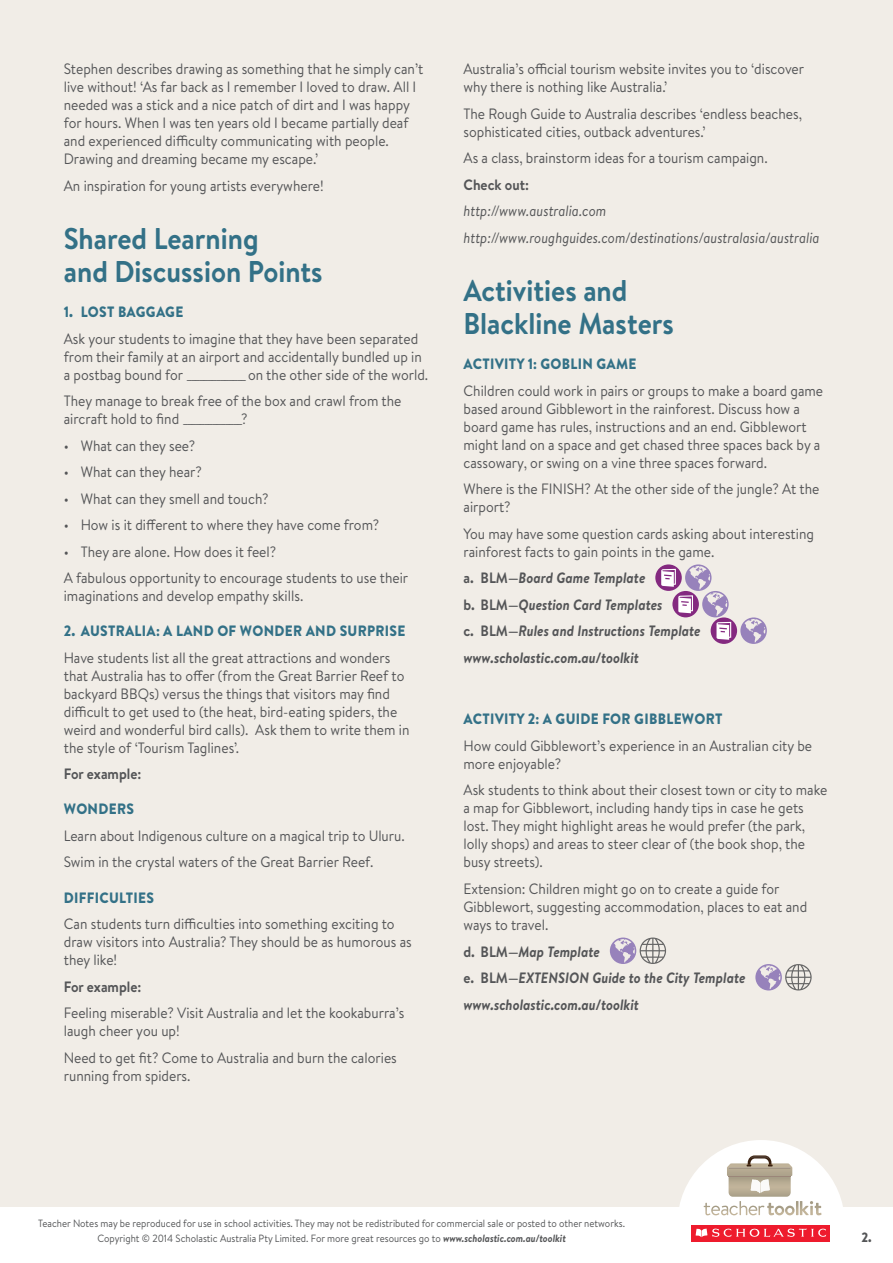
<style>
.page{position:relative;width:893px;height:1263px;background:#f1ede7}
.page>*{position:absolute;margin:0;border:0;box-sizing:border-box;transform-origin:0 0}
.t1{font:700 30px/33px "Brandon Text";color:#337187;scale:.92 1}
.t2{font:15px/18px "Brandon Text";color:#545557;scale:.92 1}
.t3{font:italic 700 15px/26.5px "Brandon Text";color:#545557;scale:.92 1}
.t4{font:900 15px "Brandon Text";letter-spacing:.02em;color:#337187;scale:.92 1}
.t5{font:italic 15px/26.5px "Brandon Text";color:#545557;scale:.92 1}
.t6{font:700 15px "Brandon Text";color:#545557;scale:.92 1}
.t7{font:900 13.5px "Brandon Text";color:#545557;scale:.92 1}
.t8{font:10.5px/15px "Brandon Text";color:#545557;text-align:center;scale:.92 1}
.s1{font-style:normal}
.s2{font-weight:700;font-style:italic}
</style>
<div class="page">
<div style="left:0;top:1207px;width:893px;height:56px;background:#fff"></div>
<svg style="left:679px;top:1140px;width:164px;height:102px"></svg>
<div style="left:655px;top:564px;width:27px;height:27px;background:#842980;border-radius:50%"></div>
<svg style="left:711px;top:617px;width:26px;height:27px"></svg>
<svg style="left:661px;top:564px;width:70px;height:76px"></svg>
<svg style="left:740px;top:617px;width:27px;height:27px"></svg>
<svg style="left:610px;top:937px;width:56px;height:27px"></svg>
<svg style="left:755px;top:964px;width:57px;height:26px"></svg>
<p class="t2" style="left:64px;top:60px;width:392px">Stephen describes drawing as something that he simply can’t live without! ‘As far back as I remember I loved to draw. All I needed was a stick and a nice patch of dirt and I was happy for hours. When I was ten years old I became partially deaf and experienced difficulty communicating with people.<br>Drawing and dreaming became my escape.’</p>
<p class="t2" style="left:64px;top:176px;width:284px">An inspiration for young artists everywhere!</p>
<h1 class="t1" style="left:64px;top:222px;width:283px">Shared Learning<br>and Discussion Points</h1>
<p class="t4" style="left:64px;top:302px;width:131px">1. LOST BAGGAGE</p>
<p class="t2" style="left:64px;top:329px;width:398px">Ask your students to imagine that they have been separated from their family at an airport and accidentally bundled up in a postbag bound for ______________ on the other side of the world.</p>
<p class="t2" style="left:64px;top:392px;width:369px">They manage to break free of the box and crawl from the aircraft hold to find ______________?</p>
<p class="t2" style="left:64px;top:436px;width:145px">• What can they see?</p>
<p class="t2" style="left:64px;top:463px;width:152px">• What can they hear?</p>
<p class="t2" style="left:64px;top:489px;width:224px">• What can they smell and touch?</p>
<p class="t2" style="left:64px;top:516px;width:344px">• How is it different to where they have come from?</p>
<p class="t2" style="left:64px;top:538px;width:376px;line-height:26.5px">• They are alone. How does it feel?<br>A fabulous opportunity to encourage students to use their</p>
<p class="t2" style="left:64px;top:587px;width:262px">imaginations and develop empathy skills.</p>
<p class="t4" style="left:64px;top:621px;width:373px">2. AUSTRALIA: A LAND OF WONDER AND SURPRISE</p>
<p class="t2" style="left:64px;top:648px;width:377px">Have students list all the great attractions and wonders that Australia has to offer (from the Great Barrier Reef to backyard BBQs) versus the things that visitors may find difficult to get used to (the heat, bird-eating spiders, the weird and wonderful bird calls). Ask them to write them in the style of ‘Tourism Taglines’.</p>
<p class="t6" style="left:64px;top:764px;width:86px">For example:</p>
<p class="t4" style="left:64px;top:799px;width:78px">WONDERS</p>
<p class="t2" style="left:64px;top:822px;width:372px;line-height:26.5px">Learn about Indigenous culture on a magical trip to Uluru.<br>Swim in the crystal waters of the Great Barrier Reef.</p>
<p class="t4" style="left:64px;top:887px;width:100px">DIFFICULTIES</p>
<p class="t2" style="left:64px;top:914px;width:380px">Can students turn difficulties into something exciting to draw visitors into Australia? They should be as humorous as they like!</p>
<p class="t6" style="left:64px;top:976px;width:86px">For example:</p>
<p class="t2" style="left:64px;top:1003px;width:372px">Feeling miserable? Visit Australia and let the kookaburra’s laugh cheer you up!</p>
<p class="t2" style="left:64px;top:1048px;width:364px">Need to get fit? Come to Australia and burn the calories running from spiders.</p>
<p class="t2" style="left:463px;top:60px;width:372px">Australia’s official tourism website invites you to ‘discover why there is nothing like Australia.’</p>
<p class="t2" style="left:463px;top:104px;width:369px">The Rough Guide to Australia describes ‘endless beaches, sophisticated cities, outback adventures.’</p>
<p class="t2" style="left:463px;top:149px;width:332px">As a class, brainstorm ideas for a tourism campaign.</p>
<p class="t6" style="left:463px;top:174px;width:73px">Check out:</p>
<p class="t5" style="left:463px;top:197px;width:389px">http://www.australia.com http://www.roughguides.com/destinations/australasia/australia</p>
<h1 class="t1" style="left:463px;top:274px;width:230px">Activities and<br>Blackline Masters</h1>
<p class="t4" style="left:464px;top:354px;width:189px">ACTIVITY 1: GOBLIN GAME</p>
<p class="t2" style="left:463px;top:381px;width:392px">Children could work in pairs or groups to make a board game based around Gibblewort in the rainforest. Discuss how a board game has rules, instructions and an end. Gibblewort might land on a space and get chased three spaces back by a cassowary, or swing on a vine three spaces forward.</p>
<p class="t2" style="left:463px;top:480px;width:388px">Where is the FINISH? At the other side of the jungle? At the airport?</p>
<p class="t2" style="left:463px;top:524px;width:382px">You may have some question cards asking about interesting rainforest facts to gain points in the game.</p>
<p class="t3" style="left:463px;top:564px;width:259px"><span class="s1">a. BLM—</span>Board Game Template<br><span class="s1">b. BLM—</span>Question Card Templates<br><span class="s1">c. BLM—</span>Rules and Instructions Template www.scholastic.com.au/toolkit</p>
<p class="t4" style="left:464px;top:709px;width:283px">ACTIVITY 2: A GUIDE FOR GIBBLEWORT</p>
<p class="t2" style="left:463px;top:736px;width:380px">How could Gibblewort’s experience in an Australian city be more enjoyable?</p>
<p class="t2" style="left:463px;top:781px;width:397px">Ask students to think about their closest town or city to make a map for Gibblewort, including handy tips in case he gets lost. They might highlight areas he would prefer (the park, lolly shops) and areas to steer clear of (the book shop, the busy streets).</p>
<p class="t2" style="left:463px;top:879px;width:375px">Extension: Children might go on to create a guide for<br>Gibblewort, suggesting accommodation, places to eat and ways to travel.</p>
<p class="t3" style="left:463px;top:938px;width:308px"><span class="s1">d. BLM—</span>Map Template<br><span class="s1">e. BLM—</span>EXTENSION Guide to the City Template www.scholastic.com.au/toolkit</p>
<p class="t8" style="left:38px;top:1215px;width:639px">Teacher Notes may be reproduced for use in school activities. They may not be redistributed for commercial sale or posted to other networks.<br>Copyright © 2014 Scholastic Australia Pty Limited. For more great resources go to <span class="s2">www.scholastic.com.au/toolkit</span></p>
<p class="t7" style="left:861px;top:1227px;width:13px">2.</p>
</div>
